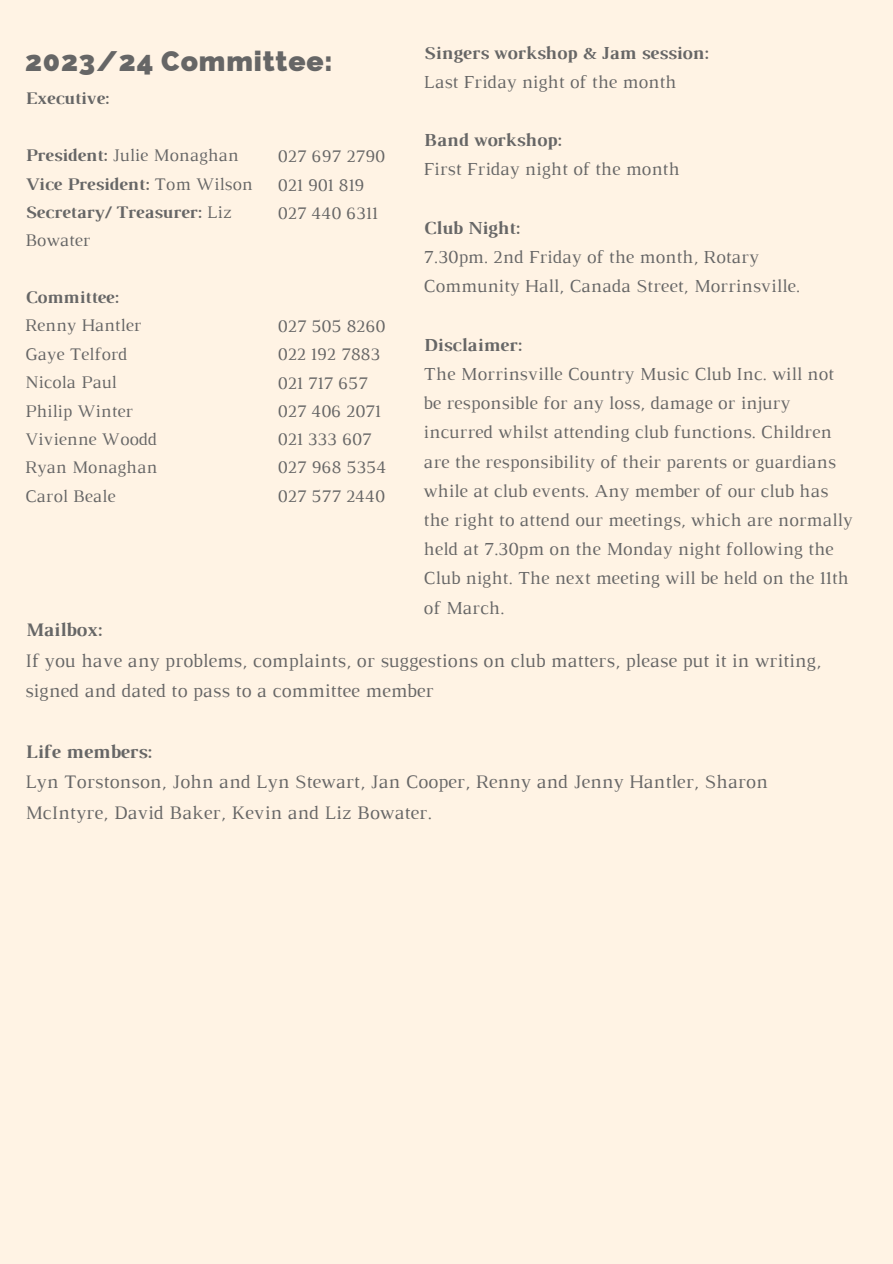
<style>
.page{position:relative;width:893px;height:1264px;background:#fff}
.page>*{position:absolute;margin:0;border:0;box-sizing:border-box;transform-origin:0 0}
.t1{font:800 28.35px "Raleway";letter-spacing:.03em;color:#666}
.t2{font:19.5px/30.3px "Luthier";color:#666}
.t3{font:700 19.5px "Luthier";color:#666}
.t4{font:18.75px/29.2px "Luthier";color:#666}
.t5{font:700 18.75px "Luthier";color:#666}
.t6{font:18px "Luthier";color:#666}
.t7{font:700 18px/28.3px "Luthier";color:#666}
.s1{font-weight:700}
.s2{font-weight:400}
</style>
<div class="page">
<div style="left:0;top:0;width:892px;height:1263px;background:#fff3e4"></div>
<p class="t1" style="left:25px;top:44px;width:309px">2023/24 Committee:</p>
<p class="t5" style="left:423px;top:46px;width:286px">Singers workshop &amp; Jam session:</p>
<p class="t4" style="left:423px;top:68px;width:254px">Last Friday night of the month</p>
<p class="t7" style="left:25px;top:86px;width:85px">Executive:</p>
<p class="t6" style="left:25px;top:149px;width:215px"><span class="s1">President:</span> Julie Monaghan</p>
<p class="t7" style="left:25px;top:171px;width:229px">Vice President: <span class="s2">Tom Wilson</span></p>
<p class="t7" style="left:25px;top:199px;width:208px">Secretary/ Treasurer: <span class="s2">Liz<br>Bowater</span></p>
<p class="t7" style="left:25px;top:284px;width:95px">Committee:</p>
<p class="t6" style="left:25px;top:319px;width:118px">Renny Hantler</p>
<p class="t6" style="left:25px;top:347px;width:104px">Gaye Telford</p>
<p class="t6" style="left:25px;top:376px;width:93px">Nicola Paul</p>
<p class="t6" style="left:25px;top:404px;width:109px">Philip Winter</p>
<p class="t6" style="left:25px;top:432px;width:133px">Vivienne Woodd</p>
<p class="t6" style="left:25px;top:461px;width:134px">Ryan Monaghan</p>
<p class="t6" style="left:25px;top:489px;width:92px">Carol Beale</p>
<p class="t6" style="left:278px;top:150px;width:109px">027 697 2790</p>
<p class="t6" style="left:278px;top:178px;width:88px">021 901 819</p>
<p class="t6" style="left:278px;top:206px;width:101px">027 440 6311</p>
<p class="t6" style="left:278px;top:319px;width:109px">027 505 8260</p>
<p class="t6" style="left:278px;top:348px;width:104px">022 192 7883</p>
<p class="t6" style="left:278px;top:376px;width:92px">021 717 657</p>
<p class="t6" style="left:278px;top:404px;width:104px">027 406 2071</p>
<p class="t6" style="left:278px;top:433px;width:95px">021 333 607</p>
<p class="t6" style="left:278px;top:461px;width:110px">027 968 5354</p>
<p class="t6" style="left:278px;top:489px;width:108px">027 577 2440</p>
<p class="t5" style="left:423px;top:133px;width:139px">Band workshop:</p>
<p class="t4" style="left:423px;top:156px;width:257px">First Friday night of the month</p>
<p class="t5" style="left:423px;top:221px;width:98px">Club Night:</p>
<p class="t4" style="left:423px;top:244px;width:378px">7.30pm. 2nd Friday of the month, Rotary<br>Community Hall, Canada Street, Morrinsville.</p>
<p class="t5" style="left:423px;top:338px;width:99px">Disclaimer:</p>
<p class="t4" style="left:423px;top:360px;width:430px">The Morrinsville Country Music Club Inc. will not be responsible for any loss, damage or injury incurred whilst attending club functions. Children are the responsibility of their parents or guardians while at club events. Any member of our club has the right to attend our meetings, which are normally held at 7.30pm on the Monday night following the Club night. The next meeting will be held on the 11th of March.</p>
<h1 class="t3" style="left:25px;top:623px;width:78px">Mailbox:</h1>
<p class="t2" style="left:25px;top:646px;width:797px">If you have any problems, complaints, or suggestions on club matters, please put it in writing, signed and dated to pass to a committee member</p>
<p class="t3" style="left:25px;top:744px;width:128px">Life members:</p>
<p class="t2" style="left:25px;top:768px;width:744px">Lyn Torstonson, John and Lyn Stewart, Jan Cooper, Renny and Jenny Hantler, Sharon<br>McIntyre, David Baker, Kevin and Liz Bowater.</p>
</div>
